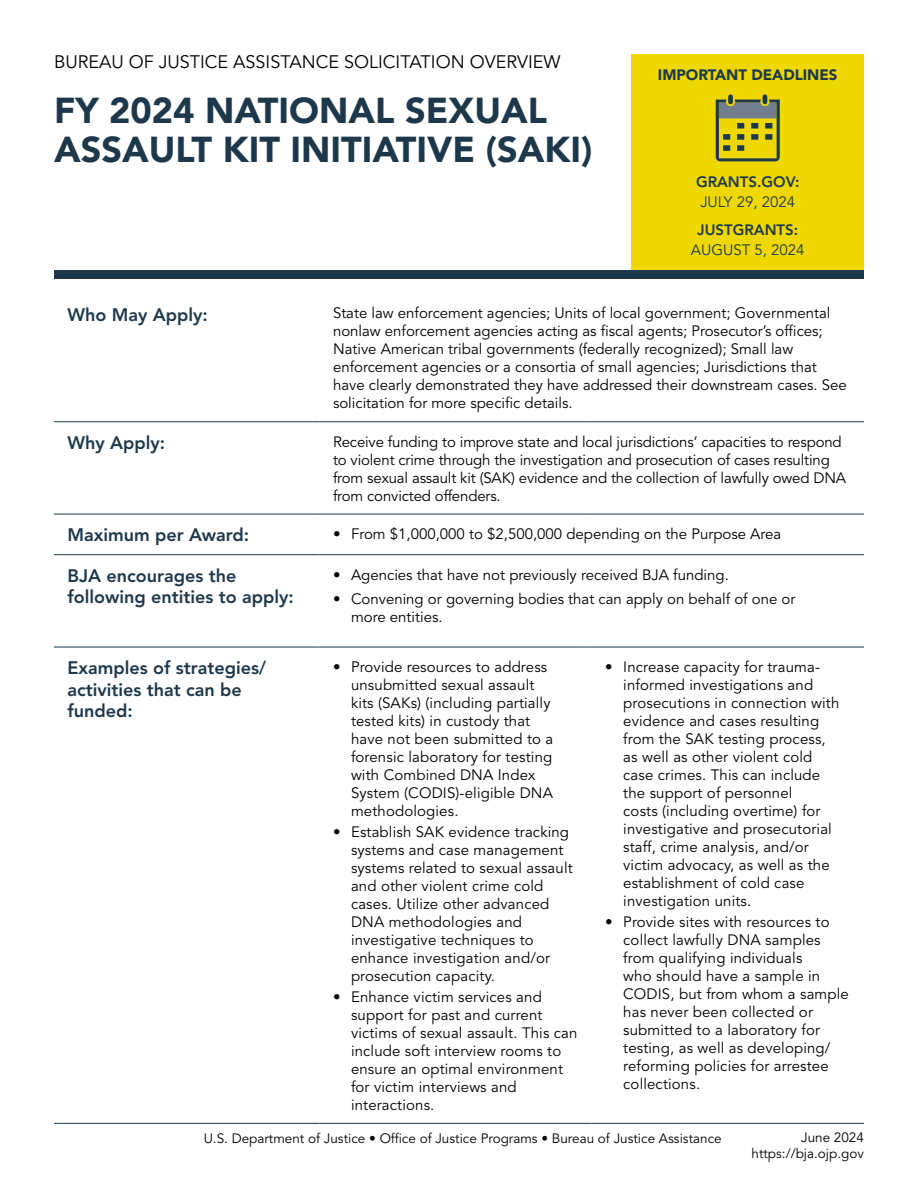
<style>
.page{position:relative;width:918px;height:1188px;background:#fff}
.page>*{position:absolute;margin:0;border:0;box-sizing:border-box;transform-origin:0 0}
.t1{font:900 36px/39px "Avenir";color:#1e384b}
.t2{font:800 18px/21.6px "Avenir LT Std";color:#1e384b}
.t3{font:18px "Avenir LT Std";color:#000}
.t4{font:15px/18px "Avenir LT Std";letter-spacing:.01em;color:#000}
.t5{font:15px/18px "Avenir LT Std";letter-spacing:-.01em;color:#000}
.t6{font:15px "Avenir LT Std";color:#1e384b}
.t7{font:800 15px "Avenir LT Std";color:#1e384b}
.t8{font:900 15px "Avenir LT Std";color:#1e384b}
.t9{font:13.5px/16.5px "Avenir LT Std";color:#000;text-align:right}
</style>
<div class="page">
<div style="left:632px;top:54px;width:232px;height:216px;background:#efd800"></div>
<div style="left:54px;top:270px;width:810px;height:9px;background:#1e384b"></div>
<hr style="left:54px;top:1123px;width:266px;height:1px;background:#1e384b">
<hr style="left:320px;top:1123px;width:272px;height:1px;background:#1e384b">
<hr style="left:592px;top:1123px;width:272px;height:1px;background:#1e384b">
<hr style="left:54px;top:647px;width:266px;height:1px;background:#1e384b">
<hr style="left:320px;top:647px;width:272px;height:1px;background:#1e384b">
<hr style="left:592px;top:647px;width:272px;height:1px;background:#1e384b">
<hr style="left:54px;top:554px;width:266px;height:1px;background:#1e384b">
<hr style="left:320px;top:554px;width:272px;height:1px;background:#1e384b">
<hr style="left:592px;top:554px;width:272px;height:1px;background:#1e384b">
<hr style="left:54px;top:514px;width:266px;height:1px;background:#1e384b">
<hr style="left:320px;top:514px;width:272px;height:1px;background:#1e384b">
<hr style="left:592px;top:514px;width:272px;height:1px;background:#1e384b">
<hr style="left:54px;top:421px;width:266px;height:1px;background:#1e384b">
<hr style="left:320px;top:421px;width:272px;height:1px;background:#1e384b">
<hr style="left:592px;top:421px;width:272px;height:1px;background:#1e384b">
<svg style="left:716px;top:94px;width:64px;height:68px"></svg>
<p class="t3" style="left:54px;top:51px;width:508px">BUREAU OF JUSTICE ASSISTANCE SOLICITATION OVERVIEW</p>
<h1 class="t1" style="left:54px;top:90px;width:540px">FY 2024 NATIONAL SEXUAL<br>ASSAULT KIT INITIATIVE (SAKI)</h1>
<p class="t8" style="left:658px;top:66px;width:181px">IMPORTANT DEADLINES</p>
<p class="t7" style="left:696px;top:173px;width:105px">GRANTS.GOV:</p>
<p class="t6" style="left:700px;top:193px;width:96px">JULY 29, 2024</p>
<p class="t7" style="left:697px;top:221px;width:103px">JUSTGRANTS:</p>
<p class="t6" style="left:691px;top:241px;width:115px">AUGUST 5, 2024</p>
<p class="t2" style="left:68px;top:304px;width:142px">Who May Apply:</p>
<p class="t4" style="left:333px;top:304px;width:515px">State law enforcement agencies; Units of local government; Governmental nonlaw enforcement agencies acting as fscal agents; Prosecutor’s offces; Native American tribal governments (federally recognized); Small law enforcement agencies or a consortia of small agencies; Jurisdictions that have clearly demonstrated they have addressed their downstream cases. See solicitation for more specifc details.</p>
<p class="t2" style="left:68px;top:432px;width:99px">Why Apply:</p>
<p class="t5" style="left:333px;top:433px;width:515px">Receive funding to improve state and local jurisdictions’ capacities to respond to violent crime through the investigation and prosecution of cases resulting from sexual assault kit (SAK) evidence and the collection of lawfully owed DNA from convicted offenders.</p>
<p class="t2" style="left:68px;top:524px;width:183px">Maximum per Award:</p>
<p class="t4" style="left:333px;top:525px;width:450px">• From $1,000,000 to $2,500,000 depending on the Purpose Area</p>
<p class="t2" style="left:68px;top:565px;width:170px">BJA encourages the</p>
<p class="t4" style="left:333px;top:566px;width:397px">• Agencies that have not previously received BJA funding.</p>
<p class="t2" style="left:68px;top:586px;width:228px">following entities to apply:</p>
<p class="t4" style="left:351px;top:590px;width:446px;text-indent:-18px">• Convening or governing bodies that can apply on behalf of one or more entities.</p>
<p class="t2" style="left:68px;top:657px;width:200px">Examples of strategies/ activities that can be funded:</p>
<p class="t4" style="left:333px;top:658px;width:9px">•</p>
<p class="t4" style="left:351px;top:658px;width:204px">Provide resources to address unsubmitted sexual assault kits (SAKs) (including partially tested kits) in custody that have not been submitted to a forensic laboratory for testing with Combined DNA Index<br>System (CODIS)-eligible DNA methodologies.</p>
<p class="t4" style="left:333px;top:823px;width:9px">•</p>
<p class="t4" style="left:351px;top:823px;width:223px">Establish SAK evidence tracking systems and case management systems related to sexual assault and other violent crime cold cases. Utilize other advanced<br>DNA methodologies and investigative techniques to enhance investigation and/or prosecution capacity.</p>
<p class="t4" style="left:333px;top:988px;width:9px">•</p>
<p class="t4" style="left:351px;top:988px;width:228px">Enhance victim services and support for past and current victims of sexual assault. This can include soft interview rooms to ensure an optimal environment for victim interviews and interactions.</p>
<p class="t4" style="left:605px;top:658px;width:9px">•</p>
<p class="t4" style="left:623px;top:658px;width:218px">Increase capacity for trauma&shy;informed investigations and prosecutions in connection with evidence and cases resulting from the SAK testing process, as well as other violent cold case crimes. This can include the support of personnel<br>costs (including overtime) for investigative and prosecutorial staff, crime analysis, and/or victim advocacy, as well as the establishment of cold case investigation units.</p>
<p class="t4" style="left:605px;top:913px;width:9px">•</p>
<p class="t4" style="left:623px;top:913px;width:227px">Provide sites with resources to collect lawfully DNA samples from qualifying individuals<br>who should have a sample in<br>CODIS, but from whom a sample has never been collected or submitted to a laboratory for testing, as well as developing/ reforming policies for arrestee collections.</p>
<p class="t9" style="left:204px;top:1130px;width:520px">U.S. Department of Justice • Offce of Justice Programs • Bureau of Justice Assistance</p>
<p class="t9" style="left:752px;top:1129px;width:114px">June 2024 https://bja.ojp.gov</p>
</div>
